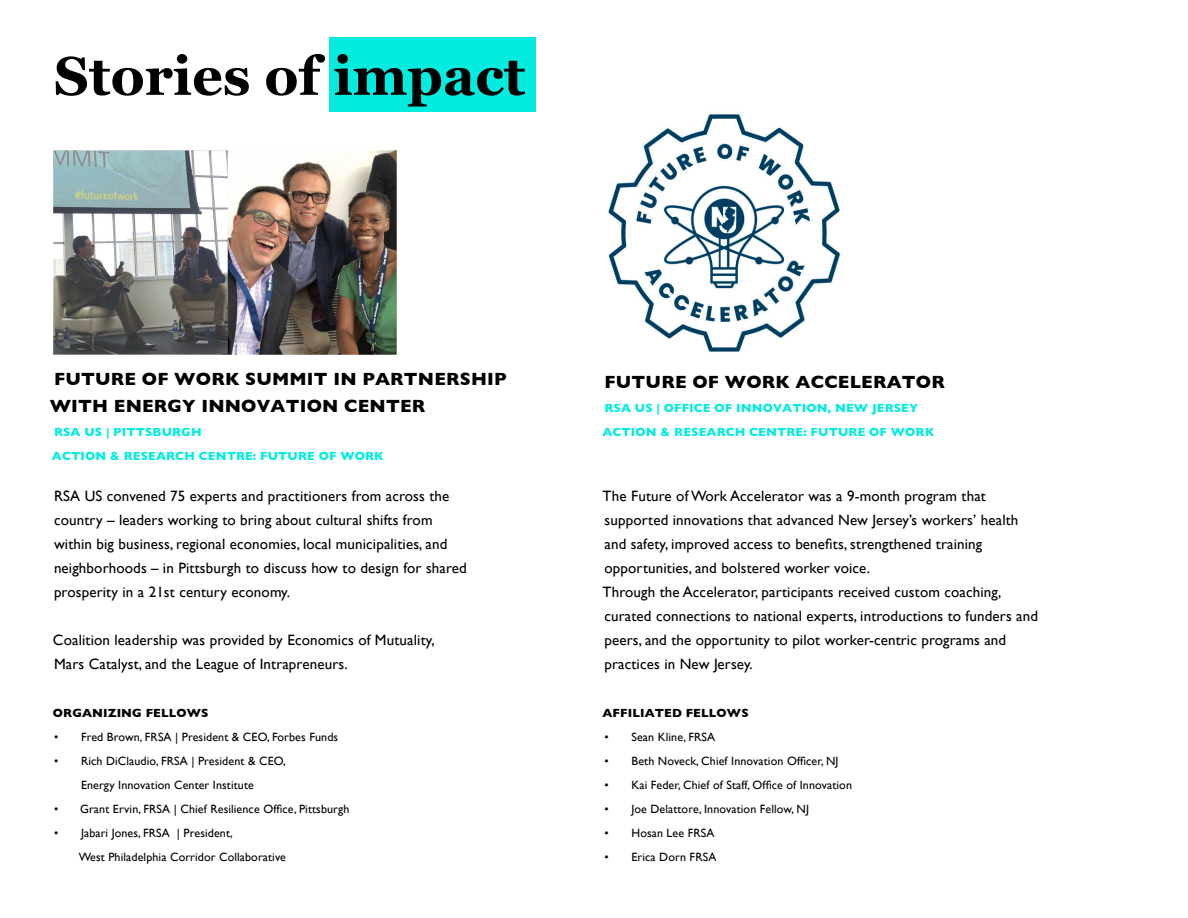
<style>
.page{position:relative;width:1188px;height:918px;background:#fff}
.page>*{position:absolute;margin:0;border:0;box-sizing:border-box;transform-origin:0 0}
.t1{font:700 54px "Georgia";color:#000}
.t2{font:700 18px/27px "Gill Sans";letter-spacing:.01em;color:#000}
.t3{font:15px/24px "Gill Sans";letter-spacing:.01em;color:#000}
.t4{font:12px/24px "Gill Sans";letter-spacing:.01em;color:#000;text-align:center}
.t5{font:700 12px/24px "Gill Sans";letter-spacing:.01em;color:#03ecdd}
.t6{font:700 12px "Gill Sans";letter-spacing:.01em;color:#000}
</style>
<div class="page">
<div style="left:329px;top:37px;width:206px;height:75px;background:#03ecdd"></div>
<img style="left:228px;top:151px;width:169px;height:203px">
<img style="left:54px;top:150px;width:174px;height:204px">
<img style="left:608px;top:114px;width:232px;height:238px">
<h1 class="t1" style="left:54px;top:54px;width:473px">Stories of impact</h1>
<p class="t2" style="left:50px;top:368px;width:459px">FUTURE OF WORK SUMMIT IN PARTNERSHIP<br>WITH ENERGY INNOVATION CENTER</p>
<p class="t5" style="left:52px;top:422px;width:333px">RSA US | PITTSBURGH<br>ACTION &amp; RESEARCH CENTRE: FUTURE OF WORK</p>
<p class="t3" style="left:54px;top:485px;width:414px">RSA US convened 75 experts and practitioners from across the country – leaders working to bring about cultural shifts from within big business, regional economies, local municipalities, and neighborhoods – in Pittsburgh to discuss how to design for shared prosperity in a 21st century economy.</p>
<p class="t3" style="left:53px;top:629px;width:383px">Coalition leadership was provided by Economics of Mutuality,<br>Mars Catalyst, and the League of Intrapreneurs.</p>
<p class="t6" style="left:53px;top:708px;width:157px">ORGANIZING FELLOWS</p>
<p class="t4" style="left:54px;top:726px;width:286px">• Fred Brown, FRSA | President &amp; CEO, Forbes Funds</p>
<p class="t4" style="left:54px;top:750px;width:233px">• Rich DiClaudio, FRSA | President &amp; CEO,<br>Energy Innovation Center Institute</p>
<p class="t4" style="left:54px;top:798px;width:297px">• Grant Ervin, FRSA | Chief Resilience Office, Pittsburgh</p>
<p class="t4" style="left:79px;top:822px;width:209px;text-align:left;text-indent:-25px">• Jabari Jones, FRSA | President,<br>West Philadelphia Corridor Collaborative</p>
<p class="t2" style="left:604px;top:371px;width:342px">FUTURE OF WORK ACCELERATOR</p>
<p class="t5" style="left:602px;top:398px;width:333px">RSA US | OFFICE OF INNOVATION, NEW JERSEY<br>ACTION &amp; RESEARCH CENTRE: FUTURE OF WORK</p>
<p class="t3" style="left:603px;top:485px;width:437px">The Future of Work Accelerator was a 9-month program that supported innovations that advanced New Jersey’s workers’ health and safety, improved access to benefits, strengthened training opportunities, and bolstered worker voice.<br>Through the Accelerator, participants received custom coaching, curated connections to national experts, introductions to funders and peers, and the opportunity to pilot worker-centric programs and practices in New Jersey.</p>
<p class="t6" style="left:602px;top:708px;width:148px">AFFILIATED FELLOWS</p>
<p class="t4" style="left:604px;top:726px;width:112px">• Sean Kline, FRSA</p>
<p class="t4" style="left:604px;top:750px;width:236px">• Beth Noveck, Chief Innovation Officer, NJ</p>
<p class="t4" style="left:604px;top:774px;width:249px">• Kai Feder, Chief of Staff, Office of Innovation</p>
<p class="t4" style="left:604px;top:798px;width:206px">• Joe Delattore, Innovation Fellow, NJ</p>
<p class="t4" style="left:604px;top:822px;width:112px">• Hosan Lee FRSA</p>
<p class="t4" style="left:604px;top:846px;width:113px">• Erica Dorn FRSA</p>
</div>
